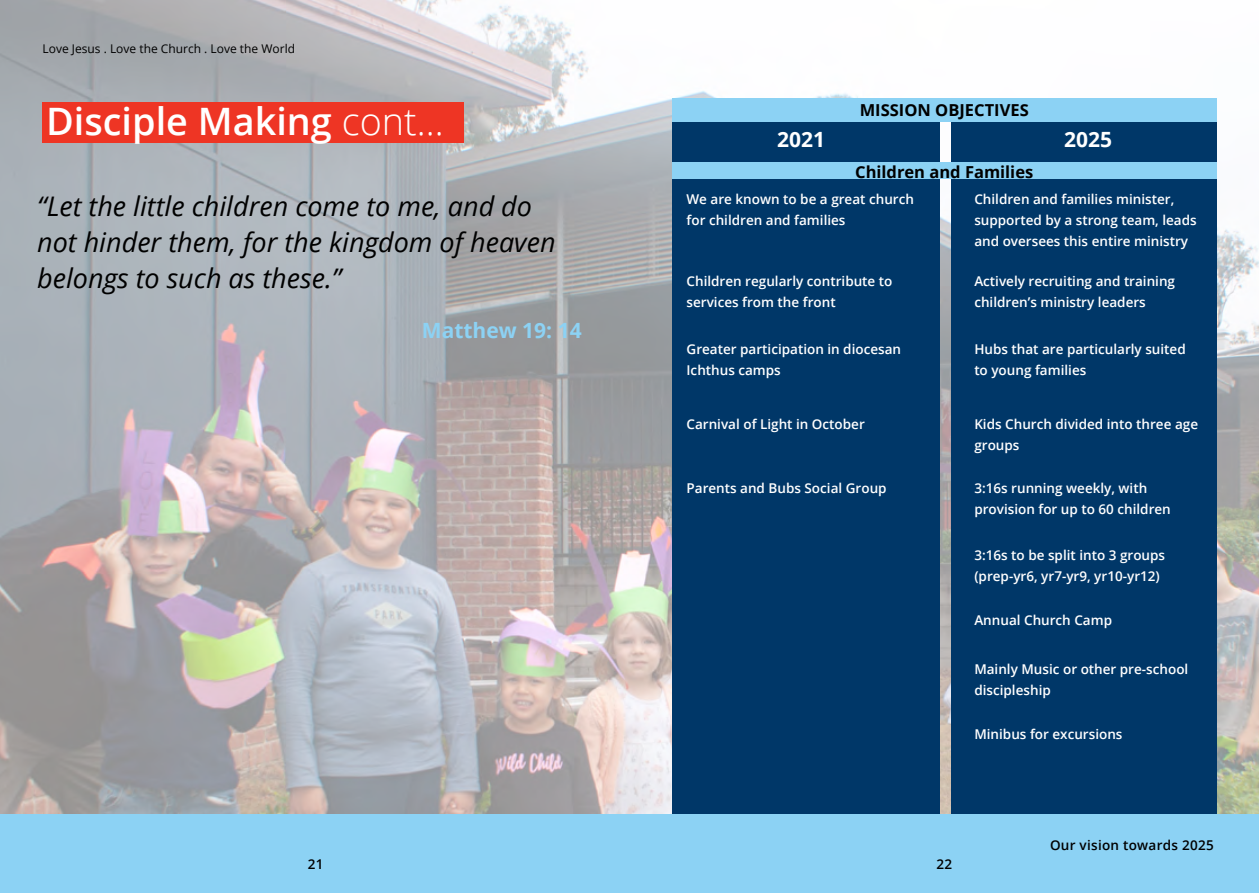
<style>
.page{position:relative;width:1259px;height:893px;background:#fff}
.page>*{position:absolute;margin:0;border:0;box-sizing:border-box;transform-origin:0 0}
.t1{font:600 37.8px "Open Sans";color:#fff}
.t2{font:italic 27px/36px "Open Sans";color:#000}
.t3{font:700 21px "Open Sans";color:#8cd2f4}
.t4{font:700 21px "Open Sans";color:#fff}
.t5{font:700 16.5px "Open Sans";color:#000}
.t6{font:600 13.5px/21px "Open Sans";color:#fff}
.t7{font:600 13.5px "Open Sans";letter-spacing:.02em;color:#000}
.t8{font:12px "Open Sans";color:#000}
.s1{font-weight:300}
</style>
<div class="page">
<img style="left:0;top:0;width:1259px;height:815px">
<div style="left:672px;top:119px;width:268px;height:696px;background:#003768"></div>
<div style="left:951px;top:119px;width:265px;height:695px;background:#003768"></div>
<div style="left:672px;top:98px;width:544px;height:23px;background:#8cd2f4"></div>
<div style="left:43px;top:102px;width:420px;height:40px;background:#ee3524"></div>
<div style="left:0;top:815px;width:1259px;height:78px;background:#8cd2f4"></div>
<div style="left:672px;top:162px;width:544px;height:17px;background:#8cd2f4"></div>
<p class="t8" style="left:43px;top:41px;width:254px">Love Jesus . Love the Church . Love the World</p>
<h1 class="t1" style="left:46px;top:95px;width:399px">Disciple Making <span class="s1">cont...</span></h1>
<h2 class="t2" style="left:37px;top:187px;width:520px">“Let the little children come to me, and do not hinder them, for the kingdom of heaven belongs to such as these.”</h2>
<h3 class="t3" style="left:422px;top:316px;width:161px">Matthew 19: 14</h3>
<h3 class="t4" style="left:777px;top:124px;width:49px">2021</h3>
<p class="t5" style="left:859px;top:98px;width:171px">MISSION OBJECTIVES</p>
<p class="t5" style="left:855px;top:160px;width:180px">Children and Families</p>
<h3 class="t4" style="left:1064px;top:125px;width:49px">2025</h3>
<p class="t6" style="left:686px;top:188px;width:229px">We are known to be a great church for children and families</p>
<p class="t6" style="left:974px;top:188px;width:224px">Children and families minister, supported by a strong team, leads and oversees this entire ministry</p>
<p class="t6" style="left:686px;top:271px;width:207px">Children regularly contribute to services from the front</p>
<p class="t6" style="left:974px;top:271px;width:202px">Actively recruiting and training children’s ministry leaders</p>
<p class="t6" style="left:686px;top:339px;width:216px">Greater participation in diocesan<br>Ichthus camps</p>
<p class="t6" style="left:974px;top:339px;width:213px">Hubs that are particularly suited to young families</p>
<p class="t6" style="left:686px;top:413px;width:180px">Carnival of Light in October</p>
<p class="t6" style="left:974px;top:413px;width:225px">Kids Church divided into three age groups</p>
<p class="t6" style="left:686px;top:477px;width:202px">Parents and Bubs Social Group</p>
<p class="t6" style="left:974px;top:477px;width:198px">3:16s running weekly, with provision for up to 60 children</p>
<p class="t6" style="left:974px;top:544px;width:192px">3:16s to be split into 3 groups (prep-yr6, yr7-yr9, yr10-yr12)</p>
<p class="t6" style="left:974px;top:609px;width:139px">Annual Church Camp</p>
<p class="t6" style="left:974px;top:658px;width:215px">Mainly Music or other pre-school discipleship</p>
<p class="t6" style="left:974px;top:724px;width:150px">Minibus for excursions</p>
<p class="t7" style="left:1050px;top:835px;width:165px">Our vision towards 2025</p>
<p class="t7" style="left:308px;top:855px;width:17px">21</p>
<p class="t7" style="left:936px;top:855px;width:17px">22</p>
</div>
